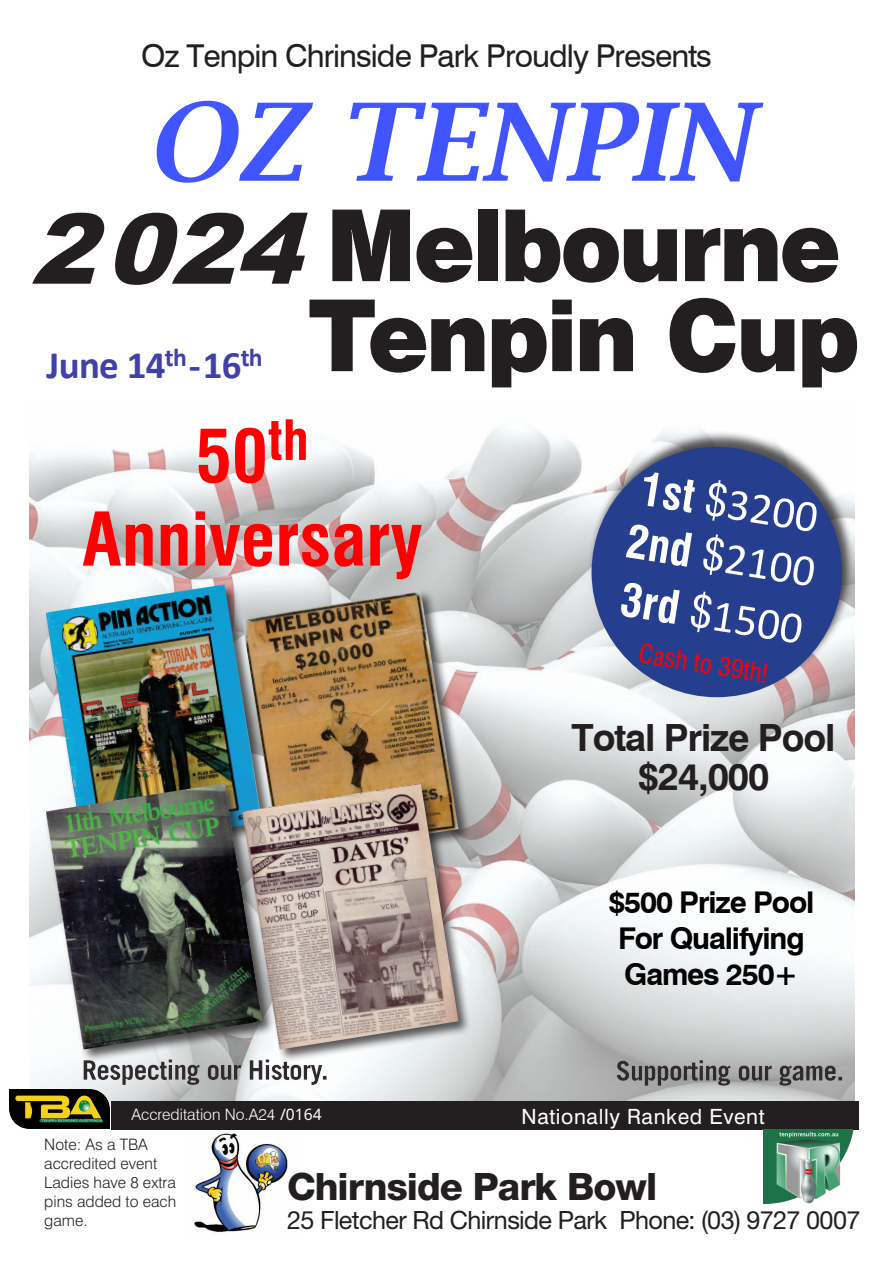
<style>
.page{position:relative;width:893px;height:1263px;background:#fff}
.page>*{position:absolute;margin:0;border:0;box-sizing:border-box;transform-origin:0 0}
.t1{font:italic 600 108px "Lucida Bright";letter-spacing:-.02em;color:#4055ff}
.t2{font:91.5px/90px "Swiss 721 BT Black No 2";letter-spacing:-.025em;color:#231f20;text-align:right}
.t3{font:700 condensed 72px/83.4px "Swiss 721 BT";color:#f00;text-align:center}
.t4{font:45px/54px "Calibri";color:#fff}
.t5{font:700 39px "Calibri";letter-spacing:-.02em;color:#4040aa}
.t6{font:800 37.8px "Helvetica Neue";letter-spacing:-.025em;color:#231f20}
.t7{font:700 37.5px/39px "Swiss 721 BT";letter-spacing:-.03em;color:#231f20;text-align:center}
.t8{font:31.5px "Swiss 721 BT";letter-spacing:-.03em;color:#231f20}
.t9{font:700 30px/36px "Swiss 721 BT";letter-spacing:-.04em;color:#000;text-align:center}
.t10{font:condensed 25.5px "Swiss 721 BT";color:#f00}
.t11{font:25.2px "Helvetica Neue";letter-spacing:-.025em;color:#231f20}
.t12{font:21px "Swiss 721 BT";letter-spacing:.03em;color:#fff}
.t13{font:300 15.75px/18.9px "Swiss 721 BT";color:#231f20}
.t14{font:300 15.75px "Swiss 721 BT";color:#fff}
.s1{font-family:"Arial";font-weight:900;font-style:italic;font-size:97.5px}
.s2{font-family:"Noto Sans";font-weight:400;font-size:15.6px}
.s3{font-family:"Swiss 721 BT";font-weight:700;font-stretch:condensed}
.s4{font-family:"Swiss 721 BT";font-stretch:condensed}
</style>
<div class="page">
<img style="left:30px;top:428px;width:825px;height:673px">
<img style="left:194px;top:1134px;width:94px;height:98px">
<div style="left:111px;top:1101px;width:748px;height:29px;background:#231f20"></div>
<div style="left:588px;top:430px;width:267px;height:267px;background:#231f20;opacity:.75"></div>
<div style="left:592px;top:447px;width:250px;height:250px;background:#253f8e;border-radius:50%"></div>
<svg style="left:611px;top:1054px;width:244px;height:80px"></svg>
<svg style="left:77px;top:1063px;width:332px;height:71px"></svg>
<div style="left:240px;top:589px;width:232px;height:282px;background:#231f20;opacity:.75"></div>
<img style="left:276px;top:591px;width:182px;height:190px">
<div style="left:44px;top:583px;width:232px;height:282px;background:#231f20;opacity:.75"></div>
<img style="left:46px;top:584px;width:216px;height:197px">
<div style="left:44px;top:781px;width:232px;height:282px;background:#231f20;opacity:.75"></div>
<img style="left:46px;top:783px;width:194px;height:266px">
<div style="left:240px;top:781px;width:232px;height:282px;background:#231f20;opacity:.75"></div>
<img style="left:242px;top:783px;width:216px;height:266px">
<img style="left:847px;top:882px;width:5px;height:52px">
<img style="left:406px;top:1130px;width:3px;height:4px">
<svg style="left:851px;top:762px;width:4px;height:29px"></svg>
<img style="left:764px;top:1130px;width:90px;height:73px">
<img style="left:9px;top:1089px;width:100px;height:39px">
<h3 class="t8" style="left:141px;top:36px;width:572px">Oz Tenpin Chrinside Park Proudly Presents</h3>
<h1 class="t1" style="left:145px;top:81px;width:608px">OZ TENPIN</h1>
<h2 class="t2" style="left:30px;top:198px;width:831px"><span class="s1">2024</span>Melbourne<br>Tenpin Cup</h2>
<h3 class="t5" style="left:47px;top:337px;width:218px">June 14<sup>th</sup> - 16<sup>t</sup><sup>h</sup></h3>
<h3 class="t3" style="left:82px;top:414px;width:342px">50<sup>th<br></sup>Anniversary</h3>
<p class="t14" style="left:131px;top:1104px;width:192px">Accreditation No.A24 <span class="s2">/0164</span></p>
<h3 class="t4" style="left:639px;top:461px;width:193px;rotate:9deg"><span class="s3">1st</span> <span class="s4">$</span>3200<br><span class="s3">2nd</span> <span class="s4">$</span>2100</h3>
<h3 class="t4" style="left:625px;top:572px;width:186px;rotate:9deg"><span class="s3">3rd</span> <span class="s4">$</span>1500</h3>
<h3 class="t10" style="left:642px;top:638px;width:132px;rotate:9deg">Cash to 39th!</h3>
<h3 class="t7" style="left:572px;top:718px;width:265px">Total Prize Pool $24,000</h3>
<h3 class="t9" style="left:608px;top:884px;width:208px">$500 Prize Pool<br>For Qualifying<br>Games 250+</h3>
<h3 class="t12" style="left:522px;top:1103px;width:245px">Nationally Ranked Event</h3>
<p class="t13" style="left:44px;top:1135px;width:133px">Note: As a TBA accredited event<br>Ladies have 8 extra pins added to each game.</p>
<h3 class="t6" style="left:287px;top:1164px;width:372px">Chirnside Park Bowl</h3>
<h3 class="t11" style="left:287px;top:1205px;width:575px">25 Fletcher Rd Chirnside Park Phone: (03) 9727 0007</h3>
</div>
